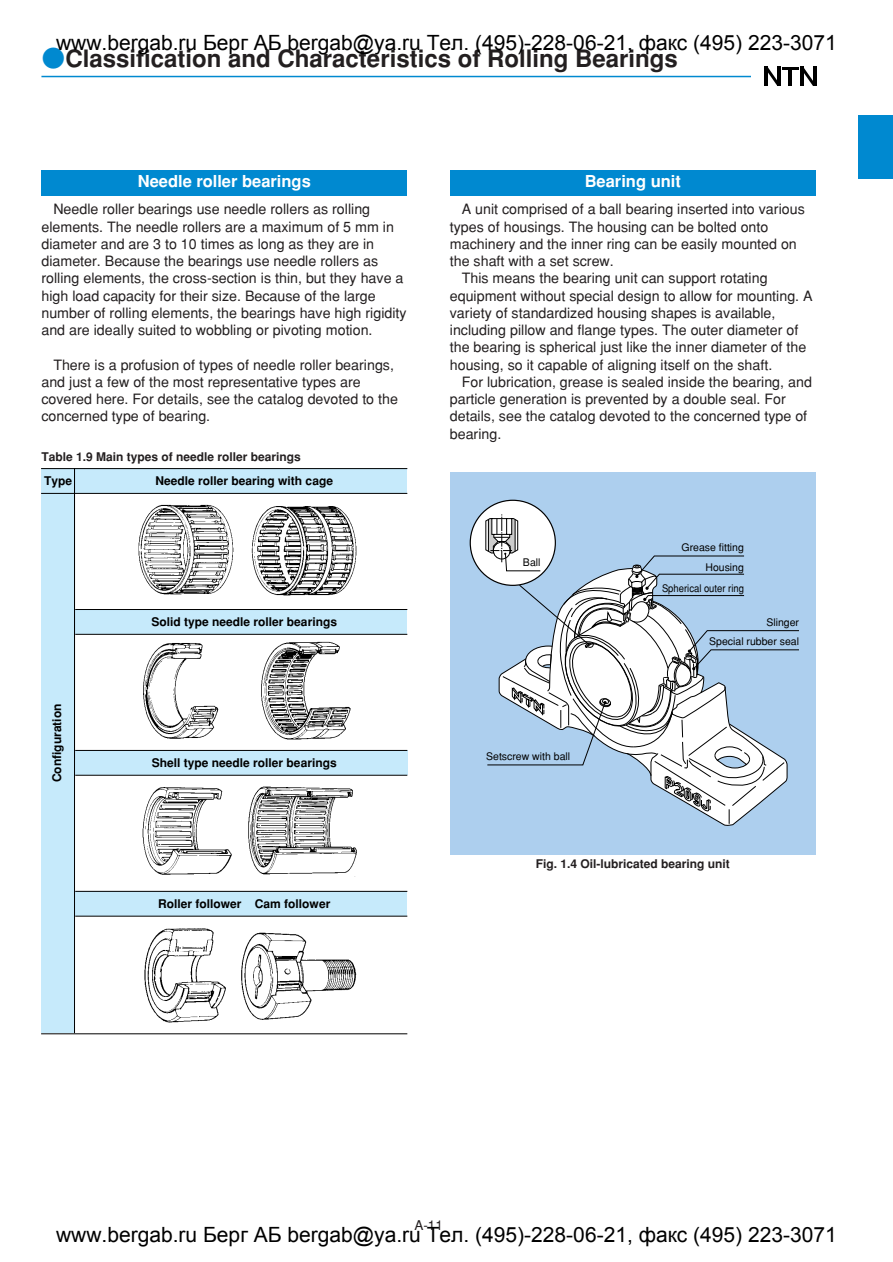
<style>
.page{position:relative;width:893px;height:1262px;background:#fff}
.page>*{position:absolute;margin:0;border:0;box-sizing:border-box;transform-origin:0 0}
.t1{font:700 24px "Helvetica";color:#231f20}
.t2{font:21px "Arial";color:#000}
.t3{font:700 16.5px "Helvetica";color:#fff}
.t4{font:14.25px/17.2px "Helvetica";color:#231f20}
.t5{font:13.5px "Helvetica";color:#231f20}
.t6{font:700 12px "Helvetica";color:#000}
.t7{font:700 12px "Helvetica";color:#231f20}
.t8{font:10.5px/19.2px "Helvetica";color:#000;text-align:right}
.t9{font:10.5px "Helvetica";color:#000;scale:.9 1}
.s1{font-family:"Shin Go";color:#0089d0}
</style>
<div class="page">
<hr style="left:41px;top:76px;width:774px;height:1px;background:#0089d0">
<div style="left:858px;top:115px;width:34px;height:64px;background:#0089d0"></div>
<div style="left:752px;top:64px;width:68px;height:25px;background:#fff"></div>
<hr style="left:764px;top:67px;width:3px;height:19px;background:#000">
<hr style="left:777px;top:67px;width:3px;height:19px;background:#000">
<svg style="left:767px;top:67px;width:10px;height:19px"></svg>
<hr style="left:813px;top:67px;width:3px;height:19px;background:#000">
<svg style="left:800px;top:67px;width:13px;height:19px"></svg>
<hr style="left:788px;top:69px;width:3px;height:17px;background:#000">
<hr style="left:782px;top:67px;width:16px;height:3px;background:#000">
<div style="left:41px;top:170px;width:366px;height:26px;background:#0089d0"></div>
<div style="left:450px;top:170px;width:365px;height:26px;background:#0089d0"></div>
<img style="left:138px;top:504px;width:219px;height:92px">
<img style="left:143px;top:641px;width:208px;height:99px">
<img style="left:142px;top:786px;width:215px;height:91px">
<img style="left:144px;top:928px;width:82px;height:95px">
<img style="left:241px;top:932px;width:116px;height:88px">
<div style="left:41px;top:468px;width:366px;height:25px;background:#c6eafb"></div>
<div style="left:41px;top:485px;width:33px;height:548px;background:#c6eafb"></div>
<hr style="left:41px;top:468px;width:366px;height:1px;background:#000">
<hr style="left:41px;top:493px;width:366px;height:1px;background:#000">
<div style="left:41px;top:609px;width:366px;height:25px;background:#c6eafb"></div>
<hr style="left:75px;top:609px;width:332px;height:1px;background:#000">
<hr style="left:75px;top:634px;width:332px;height:1px;background:#000">
<div style="left:61px;top:750px;width:346px;height:25px;background:#c6eafb"></div>
<hr style="left:75px;top:750px;width:332px;height:1px;background:#000">
<hr style="left:75px;top:775px;width:332px;height:1px;background:#000">
<div style="left:41px;top:891px;width:366px;height:25px;background:#c6eafb"></div>
<hr style="left:75px;top:891px;width:332px;height:1px;background:#000">
<hr style="left:75px;top:916px;width:332px;height:1px;background:#000">
<hr style="left:74px;top:468px;width:1px;height:565px;background:#000">
<hr style="left:41px;top:1033px;width:366px;height:1px;background:#000">
<div style="left:450px;top:472px;width:365px;height:383px;background:#adcfee"></div>
<svg style="left:469px;top:499px;width:87px;height:87px"></svg>
<svg style="left:485px;top:514px;width:314px;height:312px"></svg>
<h2 class="t2" style="left:56px;top:28px;width:782px">www.bergab.ru Берг АБ bergab@ya.ru Тел. (495)-228-06-21, факс (495) 223-3071</h2>
<h1 class="t1" style="left:41px;top:50px;width:638px"><span class="s1">●</span>Classification and Characteristics of Rolling Bearings</h1>
<p class="t3" style="left:138px;top:175px;width:174px">Needle roller bearings</p>
<p class="t3" style="left:584px;top:175px;width:98px">Bearing unit</p>
<p class="t4" style="left:41px;top:202px;width:367px;text-indent:12px">Needle roller bearings use needle rollers as rolling elements. The needle rollers are a maximum of 5 mm in diameter and are 3 to 10 times as long as they are in diameter. Because the bearings use needle rollers as rolling elements, the cross-section is thin, but they have a high load capacity for their size. Because of the large number of rolling elements, the bearings have high rigidity and are ideally suited to wobbling or pivoting motion.</p>
<p class="t4" style="left:41px;top:357px;width:358px;text-indent:12px">There is a profusion of types of needle roller bearings, and just a few of the most representative types are covered here. For details, see the catalog devoted to the concerned type of bearing.</p>
<p class="t4" style="left:462px;top:202px;width:344px">A unit comprised of a ball bearing inserted into various</p>
<p class="t4" style="left:450px;top:219px;width:320px">types of housings. The housing can be bolted onto</p>
<p class="t4" style="left:450px;top:236px;width:348px">machinery and the inner ring can be easily mounted on</p>
<p class="t4" style="left:450px;top:254px;width:165px">the shaft with a set screw.</p>
<p class="t4" style="left:462px;top:271px;width:307px">This means the bearing unit can support rotating</p>
<p class="t4" style="left:450px;top:288px;width:364px">equipment without special design to allow for mounting. A</p>
<p class="t4" style="left:450px;top:305px;width:327px">variety of standardized housing shapes is available,</p>
<p class="t4" style="left:450px;top:323px;width:350px">including pillow and flange types. The outer diameter of</p>
<p class="t4" style="left:450px;top:340px;width:358px">the bearing is spherical just like the inner diameter of the</p>
<p class="t4" style="left:450px;top:357px;width:324px">housing, so it capable of aligning itself on the shaft.</p>
<p class="t4" style="left:462px;top:374px;width:352px">For lubrication, grease is sealed inside the bearing, and</p>
<p class="t4" style="left:450px;top:392px;width:337px">particle generation is prevented by a double seal. For</p>
<p class="t4" style="left:450px;top:409px;width:359px">details, see the catalog devoted to the concerned type of</p>
<p class="t4" style="left:450px;top:426px;width:53px">bearing.</p>
<p class="t7" style="left:41px;top:452px;width:261px">Table 1.9 Main types of needle roller bearings</p>
<p class="t6" style="left:44px;top:476px;width:30px">Type</p>
<p class="t6" style="left:155px;top:476px;width:179px">Needle roller bearing with cage</p>
<p class="t6" style="left:53px;top:782px;width:80px;rotate:-90deg">Configuration</p>
<p class="t6" style="left:151px;top:617px;width:187px">Solid type needle roller bearings</p>
<p class="t6" style="left:152px;top:758px;width:186px">Shell type needle roller bearings</p>
<p class="t6" style="left:158px;top:899px;width:174px">Roller follower Cam follower</p>
<p class="t8" style="left:523px;top:554px;width:19px">Ball</p>
<p class="t8" style="left:486px;top:747px;width:86px">Setscrew with ball</p>
<p class="t8" style="left:681px;top:539px;width:64px">Grease fitting<br>Housing</p>
<p class="t9" style="left:662px;top:584px;width:93px">Spherical outer ring</p>
<p class="t8" style="left:709px;top:614px;width:91px;line-height:18.8px">Slinger<br>Special rubber seal</p>
<p class="t7" style="left:535px;top:859px;width:195px">Fig. 1.4 Oil-lubricated bearing unit</p>
<p class="t5" style="left:414px;top:1220px;width:30px">A-11</p>
<h2 class="t2" style="left:56px;top:1221px;width:782px">www.bergab.ru Берг АБ bergab@ya.ru Тел. (495)-228-06-21, факс (495) 223-3071</h2>
</div>
